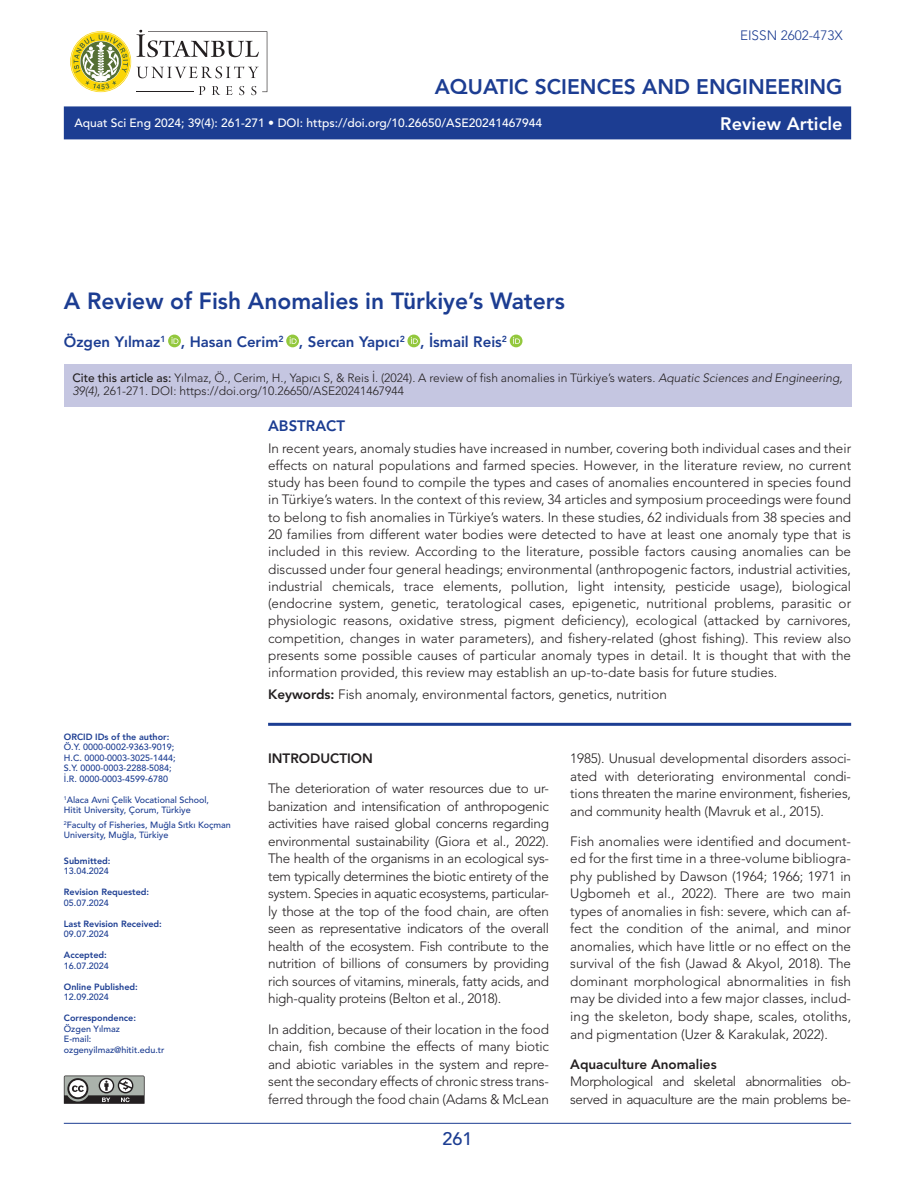
<style>
.page{position:relative;width:915px;height:1191px;background:#fff}
.page>*{position:absolute;margin:0;border:0;box-sizing:border-box;transform-origin:0 0}
.Baslik{font:800 23.25px "Avenir LT Std";color:#1c3d92}
.t1{font:800 21px "Avenir LT Std";color:#1c3d92}
.t2{font:800 18px "Avenir LT Std";letter-spacing:.005em;color:#fff}
.t3{font:500 18px "Avenir LT Std";color:#1c3d92}
.Yazar{font:800 15px "Avenir LT Std";color:#1c3d92}
.Ana_Metin{font:300 13.5px/17.5px "Avenir LT Std";letter-spacing:-.01em;color:#231f20;text-align:justify}
.Abstract{font:300 13.5px/17.2px "Avenir LT Std";color:#231f20;text-align:justify}
.Ana_Metin-2{font:300 13.5px/17.5px "Avenir LT Std";letter-spacing:-.03em;color:#231f20}
.Ara_Baslik{font:800 13.5px "Avenir LT Std";color:#231f20}
.t4{font:300 13.5px "Avenir LT Std";color:#1c3d92}
.Baslik_ic{font:800 13.5px "Avenir LT Std";color:#231f20}
.t5{font:300 12px/13.5px "Avenir LT Std";color:#231f20}
.t6{font:500 12px "Avenir LT Std";color:#fff}
.t7{font:500 9px/10.5px "Avenir LT Std";color:#1c3d92}
.t8{font:800 9px "Avenir LT Std";color:#1c3d92}
.s1{font-weight:500}
.s2{font-style:italic}
.s3{font-weight:800}
</style>
<div class="page">
<hr style="left:64px;top:1123px;width:786px;height:1px;background:#1c3d92">
<div style="left:64px;top:106px;width:786px;height:33px;background:#1c3d92"></div>
<div style="left:64px;top:364px;width:786px;height:43px;background:#c5c6e1"></div>
<hr style="left:268px;top:723px;width:281px;height:3px;background:#1c3d92">
<hr style="left:549px;top:723px;width:301px;height:3px;background:#1c3d92">
<svg style="left:70px;top:30px;width:197px;height:65px"></svg>
<svg style="left:168px;top:334px;width:13px;height:13px"></svg>
<svg style="left:171px;top:337px;width:7px;height:7px"></svg>
<svg style="left:286px;top:334px;width:13px;height:13px"></svg>
<svg style="left:289px;top:337px;width:7px;height:7px"></svg>
<svg style="left:407px;top:334px;width:13px;height:13px"></svg>
<svg style="left:411px;top:337px;width:6px;height:7px"></svg>
<svg style="left:509px;top:334px;width:13px;height:13px"></svg>
<svg style="left:513px;top:337px;width:7px;height:7px"></svg>
<svg style="left:64px;top:1075px;width:80px;height:28px;background:#858784"></svg>
<p class="t4" style="left:739px;top:27px;width:104px">EISSN 2602-473X</p>
<p class="t1" style="left:434px;top:74px;width:409px">AQUATIC SCIENCES AND ENGINEERING</p>
<p class="t6" style="left:74px;top:116px;width:469px">Aquat Sci Eng 2024; 39(4): 261-271 • DOI: https://doi.org/10.26650/ASE20241467944</p>
<p class="t2" style="left:720px;top:113px;width:124px">Review Article</p>
<p class="Baslik" style="left:64px;top:287px;width:502px">A Review of Fish Anomalies in Türkiye’s Waters</p>
<p class="Yazar" style="left:64px;top:333px;width:444px">Özgen Yılmaz<sup>1</sup> , Hasan Cerim<sup>2</sup> , Sercan Yapıcı<sup>2</sup> , İsmail Reis<sup>2</sup></p>
<p class="t5" style="left:72px;top:371px;width:771px"><span class="s1">Cite this article as:</span> Yılmaz, Ö., Cerim, H., Yapıcı S, &amp; Reis İ. (2024). A review of fish anomalies in Türkiye’s waters. <span class="s2">Aquatic Sciences and Engineering,<br>39(4)</span>, 261-271. DOI: https://doi.org/10.26650/ASE20241467944</p>
<p class="t8" style="left:64px;top:731px;width:107px">ORCID IDs of the author:</p>
<p class="t7" style="left:64px;top:742px;width:112px">Ö.Y. 0000-0002-9363-9019;</p>
<p class="t7" style="left:64px;top:752px;width:113px">H.C. 0000-0003-3025-1444;</p>
<p class="t7" style="left:64px;top:763px;width:109px">S.Y. 0000-0003-2288-5084;</p>
<p class="t7" style="left:64px;top:773px;width:106px">İ.R. 0000-0003-4599-6780</p>
<p class="t7" style="left:64px;top:794px;width:147px"><sup>1</sup>Alaca Avni Çelik Vocational School,<br>Hitit University, Çorum, Türkiye</p>
<p class="t7" style="left:64px;top:819px;width:168px"><sup>2</sup>Faculty of Fisheries, Muğla Sıtkı Koçman<br>University, Muğla, Türkiye</p>
<p class="t8" style="left:64px;top:855px;width:48px">Submitted:</p>
<p class="t7" style="left:64px;top:866px;width:47px">13.04.2024</p>
<p class="t8" style="left:64px;top:886px;width:87px">Revision Requested:</p>
<p class="t7" style="left:64px;top:897px;width:47px">05.07.2024</p>
<p class="t8" style="left:64px;top:918px;width:100px">Last Revision Received:</p>
<p class="t7" style="left:64px;top:929px;width:47px">09.07.2024</p>
<p class="t8" style="left:64px;top:949px;width:45px">Accepted:</p>
<p class="t7" style="left:64px;top:960px;width:47px">16.07.2024</p>
<p class="t8" style="left:64px;top:981px;width:76px">Online Published:</p>
<p class="t7" style="left:64px;top:992px;width:47px">12.09.2024</p>
<p class="t8" style="left:64px;top:1012px;width:74px">Correspondence:</p>
<p class="t7" style="left:64px;top:1023px;width:57px">Özgen Yılmaz</p>
<p class="t7" style="left:64px;top:1034px;width:29px">E-mail:</p>
<p class="t7" style="left:64px;top:1044px;width:102px">ozgenyilmaz@hitit.edu.tr</p>
<p class="Yazar" style="left:268px;top:417px;width:78px">ABSTRACT</p>
<p class="Abstract" style="left:268px;top:439px;width:584px">In recent years, anomaly studies have increased in number, covering both individual cases and their effects on natural populations and farmed species. However, in the literature review, no current study has been found to compile the types and cases of anomalies encountered in species found in Türkiye’s waters. In the context of this review, 34 articles and symposium proceedings were found to belong to fish anomalies in Türkiye’s waters. In these studies, 62 individuals from 38 species and 20 families from different water bodies were detected to have at least one anomaly type that is included in this review. According to the literature, possible factors causing anomalies can be discussed under four general headings; environmental (anthropogenic factors, industrial activities, industrial chemicals, trace elements, pollution, light intensity, pesticide usage), biological (endocrine system, genetic, teratological cases, epigenetic, nutritional problems, parasitic or physiologic reasons, oxidative stress, pigment deficiency), ecological (attacked by carnivores, competition, changes in water parameters), and fishery-related (ghost fishing). This review also presents some possible causes of particular anomaly types in detail. It is thought that with the information provided, this review may establish an up-to-date basis for future studies.</p>
<p class="Abstract" style="left:268px;top:685px;width:400px"><span class="s3">Keywords:</span> Fish anomaly, environmental factors, genetics, nutrition</p>
<p class="Baslik_ic" style="left:268px;top:750px;width:106px">INTRODUCTION</p>
<p class="Ana_Metin" style="left:268px;top:780px;width:282px">The deterioration of water resources due to ur&shy;banization and intensification of anthropogenic activities have raised global concerns regarding environmental sustainability (Giora et al., 2022).<br>The health of the organisms in an ecological sys&shy;tem typically determines the biotic entirety of the system. Species in aquatic ecosystems, particular&shy;ly those at the top of the food chain, are often seen as representative indicators of the overall health of the ecosystem. Fish contribute to the nutrition of billions of consumers by providing rich sources of vitamins, minerals, fatty acids, and high-quality proteins (Belton et al., 2018).</p>
<p class="Ana_Metin" style="left:268px;top:1020px;width:282px">In addition, because of their location in the food chain, fish combine the effects of many biotic and abiotic variables in the system and repre&shy;sent the secondary effects of chronic stress trans&shy;ferred through the food chain (Adams &amp; McLean</p>
<p class="t3" style="left:442px;top:1127px;width:32px">261</p>
<p class="Ana_Metin" style="left:570px;top:749px;width:282px">1985). Unusual developmental disorders associ&shy;ated with deteriorating environmental condi&shy;tions threaten the marine environment, fisheries, and community health (Mavruk et al., 2015).</p>
<p class="Ana_Metin" style="left:570px;top:832px;width:282px">Fish anomalies were identified and document&shy;ed for the first time in a three-volume bibliogra&shy;phy published by Dawson (1964; 1966; 1971 in Ugbomeh et al., 2022). There are two main types of anomalies in fish: severe, which can af&shy;fect the condition of the animal, and minor anomalies, which have little or no effect on the survival of the fish (Jawad &amp; Akyol, 2018). The dominant morphological abnormalities in fish may be divided into a few major classes, includ&shy;ing the skeleton, body shape, scales, otoliths, and pigmentation (Uzer &amp; Karakulak, 2022).</p>
<p class="Ara_Baslik" style="left:570px;top:1056px;width:148px">Aquaculture Anomalies</p>
<p class="Ana_Metin-2" style="left:570px;top:1072px;width:282px">Morphological and skeletal abnormalities ob&shy;served in aquaculture are the main problems be-</p>
</div>
